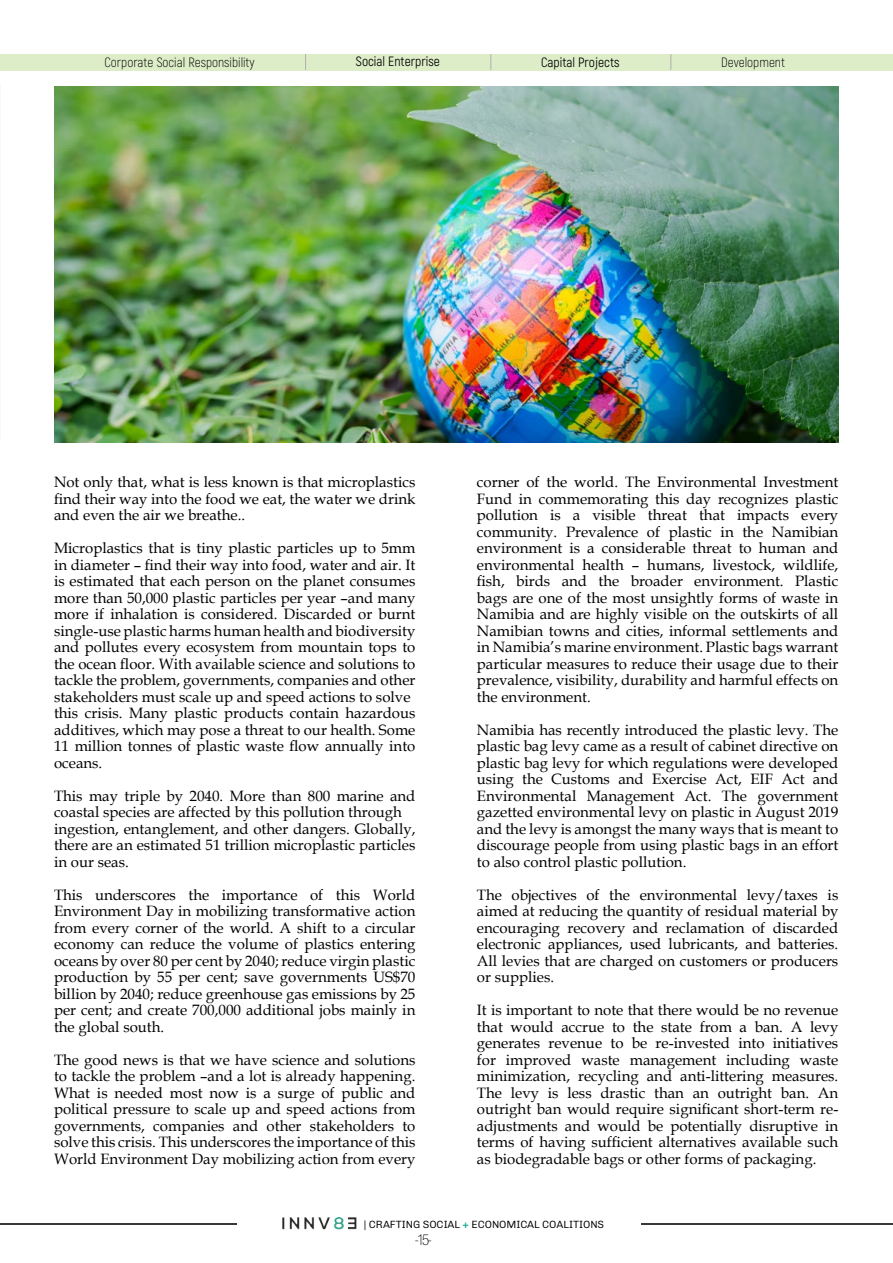
<style>
.page{position:relative;width:893px;height:1263px;background:#fff}
.page>*{position:absolute;margin:0;border:0;box-sizing:border-box;transform-origin:0 0}
.t1{font:15px/16.5px "Book Antiqua";color:#000101;text-align:justify}
.t2{font:100 condensed 15px "Helvetica Neue LT Pro";color:#000}
.t3{font:300 13.5px "Akrobat";color:#000}
.t4{font:13.5px "Akrobat";color:#000}
.t5{font:300 10.5px "Chivo";letter-spacing:-.005em;color:#000}
.s1{font-weight:700;color:#17ad91}
</style>
<div class="page">
<svg style="left:0;top:1223px;width:236px;height:2px"></svg>
<svg style="left:641px;top:1223px;width:252px;height:2px"></svg>
<img style="left:282px;top:1217px;width:74px;height:13px">
<div style="left:0;top:54px;width:893px;height:17px;background:#ddedc8"></div>
<svg style="left:305px;top:54px;width:1px;height:16px"></svg>
<svg style="left:490px;top:54px;width:1px;height:16px"></svg>
<svg style="left:670px;top:54px;width:1px;height:16px"></svg>
<img style="left:54px;top:87px;width:785px;height:355px">
<p class="t3" style="left:104px;top:54px;width:152px">Corporate Social Responsibility</p>
<p class="t4" style="left:356px;top:53px;width:86px">Social Enterprise</p>
<p class="t4" style="left:541px;top:54px;width:80px">Capital Projects</p>
<p class="t3" style="left:721px;top:54px;width:65px">Development</p>
<p class="t1" style="left:54px;top:473px;width:363px">Not only that, what is less known is that microplastics find their way into the food we eat, the water we drink and even the air we breathe..</p>
<p class="t1" style="left:54px;top:539px;width:363px;text-align:left">Microplastics that is tiny plastic particles up to 5mm in diameter – find their way into food, water and air. It is estimated that each person on the planet consumes more than 50,000 plastic particles per year –and many more if inhalation is considered. Discarded or burnt single-use plastic harms human health and biodiversity and pollutes every ecosystem from mountain tops to the ocean floor. With available science and solutions to tackle the problem, governments, companies and other stakeholders must scale up and speed actions to solve this crisis. Many plastic products contain hazardous additives, which may pose a threat to our health. Some 11 million tonnes of plastic waste flow annually into oceans.</p>
<p class="t1" style="left:54px;top:787px;width:363px;text-align:left">This may triple by 2040. More than 800 marine and coastal species are affected by this pollution through ingestion, entanglement, and other dangers. Globally, there are an estimated 51 trillion microplastic particles in our seas.</p>
<p class="t1" style="left:54px;top:886px;width:363px">This underscores the importance of this World Environment Day in mobilizing transformative action from every corner of the world. A shift to a circular economy can reduce the volume of plastics entering oceans by over 80 per cent by 2040; reduce virgin plastic production by 55 per cent; save governments US$70 billion by 2040; reduce greenhouse gas emissions by 25 per cent; and create 700,000 additional jobs mainly in the global south.</p>
<p class="t1" style="left:54px;top:1051px;width:363px">The good news is that we have science and solutions to tackle the problem –and a lot is already happening.<br>What is needed most now is a surge of public and political pressure to scale up and speed actions from governments, companies and other stakeholders to solve this crisis. This underscores the importance of this World Environment Day mobilizing action from every</p>
<p class="t1" style="left:477px;top:473px;width:363px">corner of the world. The Environmental Investment Fund in commemorating this day recognizes plastic pollution is a visible threat that impacts every community. Prevalence of plastic in the Namibian environment is a considerable threat to human and environmental health – humans, livestock, wildlife, fish, birds and the broader environment. Plastic bags are one of the most unsightly forms of waste in Namibia and are highly visible on the outskirts of all Namibian towns and cities, informal settlements and in Namibia’s marine environment. Plastic bags warrant particular measures to reduce their usage due to their prevalence, visibility, durability and harmful effects on the environment.</p>
<p class="t1" style="left:477px;top:721px;width:363px">Namibia has recently introduced the plastic levy. The plastic bag levy came as a result of cabinet directive on plastic bag levy for which regulations were developed using the Customs and Exercise Act, EIF Act and Environmental Management Act. The government gazetted environmental levy on plastic in August 2019 and the levy is amongst the many ways that is meant to discourage people from using plastic bags in an effort to also control plastic pollution.</p>
<p class="t1" style="left:477px;top:886px;width:363px">The objectives of the environmental levy/taxes is aimed at reducing the quantity of residual material by encouraging recovery and reclamation of discarded electronic appliances, used lubricants, and batteries.<br>All levies that are charged on customers or producers or supplies.</p>
<p class="t1" style="left:477px;top:1001px;width:363px">It is important to note that there would be no revenue that would accrue to the state from a ban. A levy generates revenue to be re-invested into initiatives for improved waste management including waste minimization, recycling and anti-littering measures.<br>The levy is less drastic than an outright ban. An outright ban would require significant short-term re&shy;adjustments and would be potentially disruptive in terms of having sufficient alternatives available such as biodegradable bags or other forms of packaging.</p>
<p class="t5" style="left:364px;top:1216px;width:242px">| CRAFTING SOCIAL <span class="s1">+</span> ECONOMICAL COALITIONS</p>
<p class="t2" style="left:414px;top:1231px;width:19px">-15-</p>
</div>
